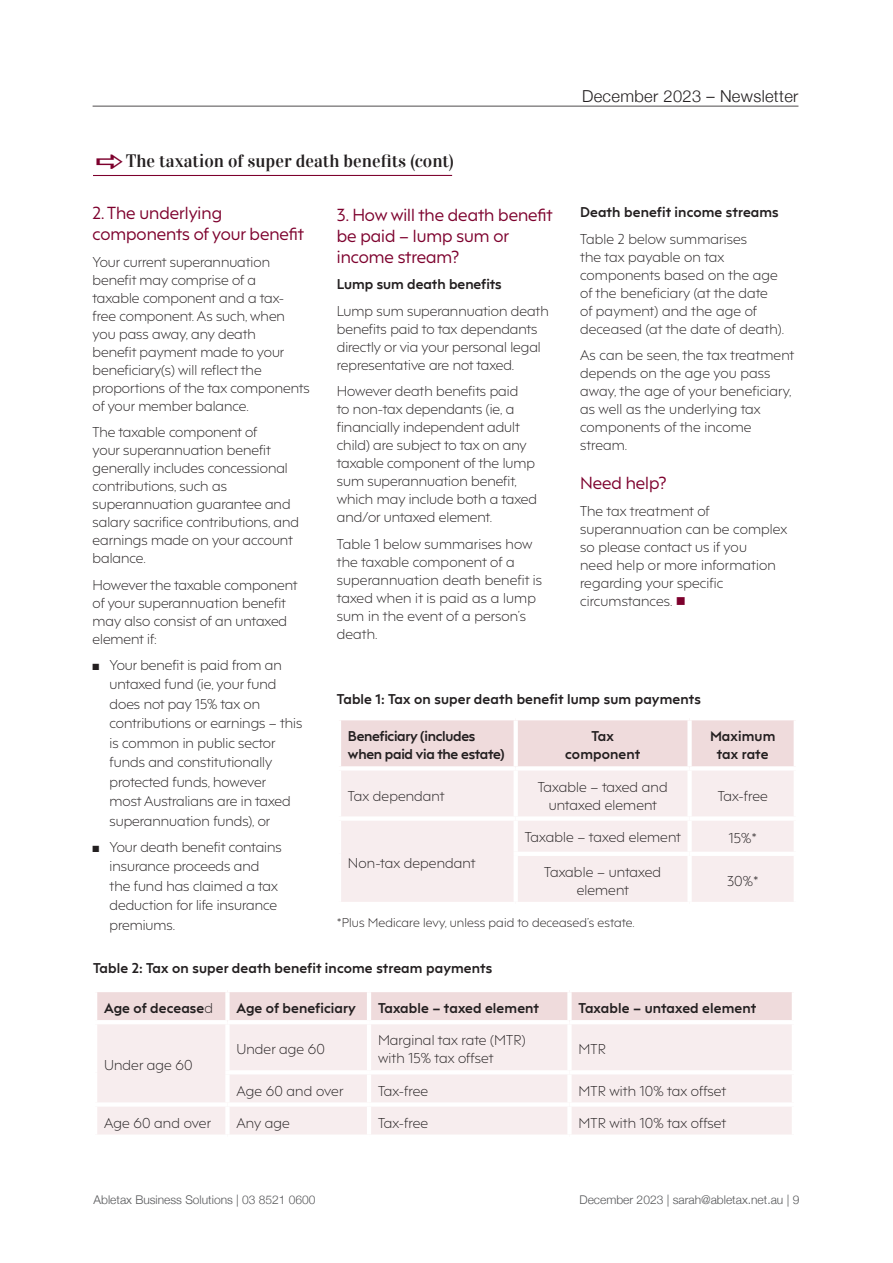
<style>
.page{position:relative;width:893px;height:1263px;background:#fff}
.page>*{position:absolute;margin:0;border:0;box-sizing:border-box;transform-origin:0 0}
.t1{font:18px "Vidaloka";color:#231f20}
.t2{font:16.5px/21px "F37 Hooj";color:#7d002d}
.t3{font:300 16.5px "Helvetica Neue";letter-spacing:.02em;color:#231f20}
.t4{font:300 13.5px/18px "F37 Hooj";color:#231f20}
.t5{font:700 13.5px/18px "F37 Hooj";letter-spacing:.01em;color:#231f20;text-align:center}
.t6{font:700 13.5px/18px "F37 Hooj";letter-spacing:-.02em;color:#231f20}
.t7{font:300 12px "Helvetica Neue";color:#57585a}
.t8{font:300 12px "F37 Hooj";letter-spacing:.01em;color:#231f20}
.s1{color:#7d002d}
.s2{font-weight:300}
</style>
<div class="page">
<hr style="left:93px;top:106px;width:705px;height:1px;background:#231f20">
<div style="left:341px;top:720px;width:453px;height:46px;background:#efdbdc"></div>
<div style="left:341px;top:771px;width:453px;height:131px;background:#f7edee"></div>
<hr style="left:514px;top:720px;width:4px;height:46px;background:#fff">
<div style="left:687px;top:720px;width:5px;height:46px;background:#fff"></div>
<hr style="left:514px;top:770px;width:4px;height:46px;background:#fff">
<div style="left:687px;top:770px;width:5px;height:46px;background:#fff"></div>
<div style="left:337px;top:816px;width:179px;height:5px;background:#fff"></div>
<div style="left:516px;top:816px;width:174px;height:5px;background:#fff"></div>
<hr style="left:514px;top:821px;width:4px;height:31px;background:#fff">
<div style="left:690px;top:816px;width:108px;height:5px;background:#fff"></div>
<div style="left:687px;top:821px;width:5px;height:31px;background:#fff"></div>
<hr style="left:514px;top:852px;width:176px;height:4px;background:#fff">
<hr style="left:514px;top:856px;width:4px;height:46px;background:#fff">
<hr style="left:690px;top:852px;width:108px;height:4px;background:#fff">
<div style="left:687px;top:856px;width:5px;height:46px;background:#fff"></div>
<div style="left:97px;top:992px;width:695px;height:28px;background:#efdbdc"></div>
<div style="left:97px;top:1024px;width:695px;height:110px;background:#f7edee"></div>
<div style="left:225px;top:1024px;width:5px;height:46px;background:#fff"></div>
<div style="left:225px;top:1074px;width:5px;height:28px;background:#fff"></div>
<hr style="left:367px;top:1024px;width:4px;height:46px;background:#fff">
<div style="left:567px;top:1024px;width:5px;height:46px;background:#fff"></div>
<hr style="left:367px;top:1074px;width:4px;height:28px;background:#fff">
<div style="left:567px;top:1074px;width:5px;height:28px;background:#fff"></div>
<div style="left:225px;top:1107px;width:5px;height:27px;background:#fff"></div>
<hr style="left:367px;top:1107px;width:4px;height:27px;background:#fff">
<div style="left:567px;top:1107px;width:5px;height:27px;background:#fff"></div>
<div style="left:93px;top:1102px;width:134px;height:5px;background:#fff"></div>
<hr style="left:225px;top:1070px;width:144px;height:4px;background:#fff">
<hr style="left:369px;top:1070px;width:200px;height:4px;background:#fff">
<hr style="left:569px;top:1070px;width:227px;height:4px;background:#fff">
<div style="left:227px;top:1102px;width:142px;height:5px;background:#fff"></div>
<div style="left:369px;top:1102px;width:200px;height:5px;background:#fff"></div>
<div style="left:569px;top:1102px;width:227px;height:5px;background:#fff"></div>
<div style="left:225px;top:992px;width:5px;height:28px;background:#fff"></div>
<hr style="left:367px;top:992px;width:4px;height:28px;background:#fff">
<div style="left:567px;top:992px;width:5px;height:28px;background:#fff"></div>
<hr style="left:93px;top:175px;width:359px;height:1px;background:#7d002d">
<p class="t3" style="left:582px;top:83px;width:218px">December 2023 – Newsletter</p>
<h1 class="t1" style="left:126px;top:150px;width:330px">The taxation of super death benefits (cont)</h1>
<p class="t2" style="left:337px;top:202px;width:217px">3. How will the death benefit be paid – lump sum or income stream?</p>
<p class="t5" style="left:337px;top:274px;width:166px">Lump sum death benefits</p>
<p class="t4" style="left:337px;top:300px;width:213px">Lump sum superannuation death benefits paid to tax dependants directly or via your personal legal representative are not taxed.</p>
<p class="t4" style="left:337px;top:381px;width:202px">However death benefits paid<br>to non-tax dependants (ie, a financially independent adult child) are subject to tax on any taxable component of the lump sum superannuation benefit, which may include both a taxed and/or untaxed element.</p>
<p class="t4" style="left:337px;top:533px;width:207px">Table 1 below summarises how the taxable component of a superannuation death benefit is taxed when it is paid as a lump sum in the event of a person’s death.</p>
<p class="t5" style="left:580px;top:202px;width:200px">Death benefit income streams</p>
<p class="t4" style="left:580px;top:228px;width:205px">Table 2 below summarises<br>the tax payable on tax components based on the age of the beneficiary (at the date<br>of payment) and the age of deceased (at the date of death).</p>
<p class="t4" style="left:580px;top:345px;width:216px">As can be seen, the tax treatment depends on the age you pass away, the age of your beneficiary, as well as the underlying tax components of the income stream.</p>
<p class="t2" style="left:580px;top:471px;width:88px">Need help?</p>
<p class="t4" style="left:580px;top:500px;width:209px">The tax treatment of superannuation can be complex so please contact us if you<br>need help or more information regarding your specific circumstances. <span class="s1">■</span></p>
<p class="t2" style="left:93px;top:201px;width:213px">2. The underlying components of your benefit</p>
<p class="t4" style="left:93px;top:252px;width:219px">Your current superannuation benefit may comprise of a<br>taxable component and a tax&shy;free component. As such, when you pass away, any death<br>benefit payment made to your beneficiary(s) will reflect the proportions of the tax components of your member balance.</p>
<p class="t4" style="left:93px;top:422px;width:208px">The taxable component of<br>your superannuation benefit generally includes concessional contributions, such as superannuation guarantee and salary sacrifice contributions, and earnings made on your account balance.</p>
<p class="t4" style="left:93px;top:574px;width:206px">However the taxable component of your superannuation benefit may also consist of an untaxed element if:</p>
<p class="t4" style="left:110px;top:654px;width:194px;line-height:19.5px;text-indent:-17px">■ Your benefit is paid from an untaxed fund (ie, your fund does not pay 15% tax on contributions or earnings – this is common in public sector funds and constitutionally protected funds, however<br>most Australians are in taxed superannuation funds), or</p>
<p class="t4" style="left:110px;top:836px;width:174px;line-height:19.5px;text-indent:-17px">■ Your death benefit contains insurance proceeds and the fund has claimed a tax deduction for life insurance premiums.</p>
<p class="t5" style="left:337px;top:688px;width:365px">Table 1: Tax on super death benefit lump sum payments</p>
<p class="t6" style="left:348px;top:726px;width:158px">Beneficiary (includes when paid via the estate)</p>
<p class="t5" style="left:565px;top:726px;width:77px">Tax component</p>
<p class="t5" style="left:710px;top:726px;width:67px">Maximum tax rate</p>
<p class="t4" style="left:348px;top:785px;width:98px">Tax dependant</p>
<p class="t4" style="left:538px;top:776px;width:131px;text-align:center">Taxable – taxed and untaxed element</p>
<p class="t4" style="left:718px;top:785px;width:52px">Tax-free</p>
<p class="t4" style="left:525px;top:826px;width:158px">Taxable – taxed element</p>
<p class="t4" style="left:729px;top:828px;width:30px">15%*</p>
<p class="t4" style="left:544px;top:861px;width:118px;text-align:center">Taxable – untaxed element</p>
<p class="t4" style="left:727px;top:870px;width:33px">30%*</p>
<p class="t8" style="left:337px;top:912px;width:299px">*Plus Medicare levy, unless paid to deceased’s estate.</p>
<p class="t5" style="left:93px;top:958px;width:401px">Table 2: Tax on super death benefit income stream payments</p>
<p class="t5" style="left:104px;top:998px;width:110px">Age of decease<span class="s2">d</span></p>
<p class="t5" style="left:236px;top:998px;width:121px">Age of beneficiary</p>
<p class="t5" style="left:378px;top:998px;width:163px">Taxable – taxed element</p>
<p class="t5" style="left:578px;top:998px;width:179px">Taxable – untaxed element</p>
<p class="t4" style="left:348px;top:853px;width:129px">Non-tax dependant</p>
<p class="t4" style="left:104px;top:1055px;width:90px">Under age 60</p>
<p class="t4" style="left:236px;top:1039px;width:90px">Under age 60</p>
<p class="t4" style="left:378px;top:1030px;width:149px">Marginal tax rate (MTR) with 15% tax offset</p>
<p class="t4" style="left:578px;top:1039px;width:29px">MTR</p>
<p class="t4" style="left:236px;top:1080px;width:108px">Age 60 and over</p>
<p class="t4" style="left:378px;top:1080px;width:52px">Tax-free</p>
<p class="t4" style="left:578px;top:1080px;width:149px">MTR with 10% tax offset</p>
<p class="t4" style="left:104px;top:1112px;width:108px">Age 60 and over</p>
<p class="t4" style="left:236px;top:1112px;width:55px">Any age</p>
<p class="t4" style="left:378px;top:1112px;width:52px">Tax-free</p>
<p class="t4" style="left:578px;top:1112px;width:149px">MTR with 10% tax offset</p>
<p class="t7" style="left:94px;top:1190px;width:224px">Abletax Business Solutions | 03 8521 0600</p>
<p class="t7" style="left:579px;top:1190px;width:221px">December 2023 | sarah@abletax.net.au | 9</p>
</div>
